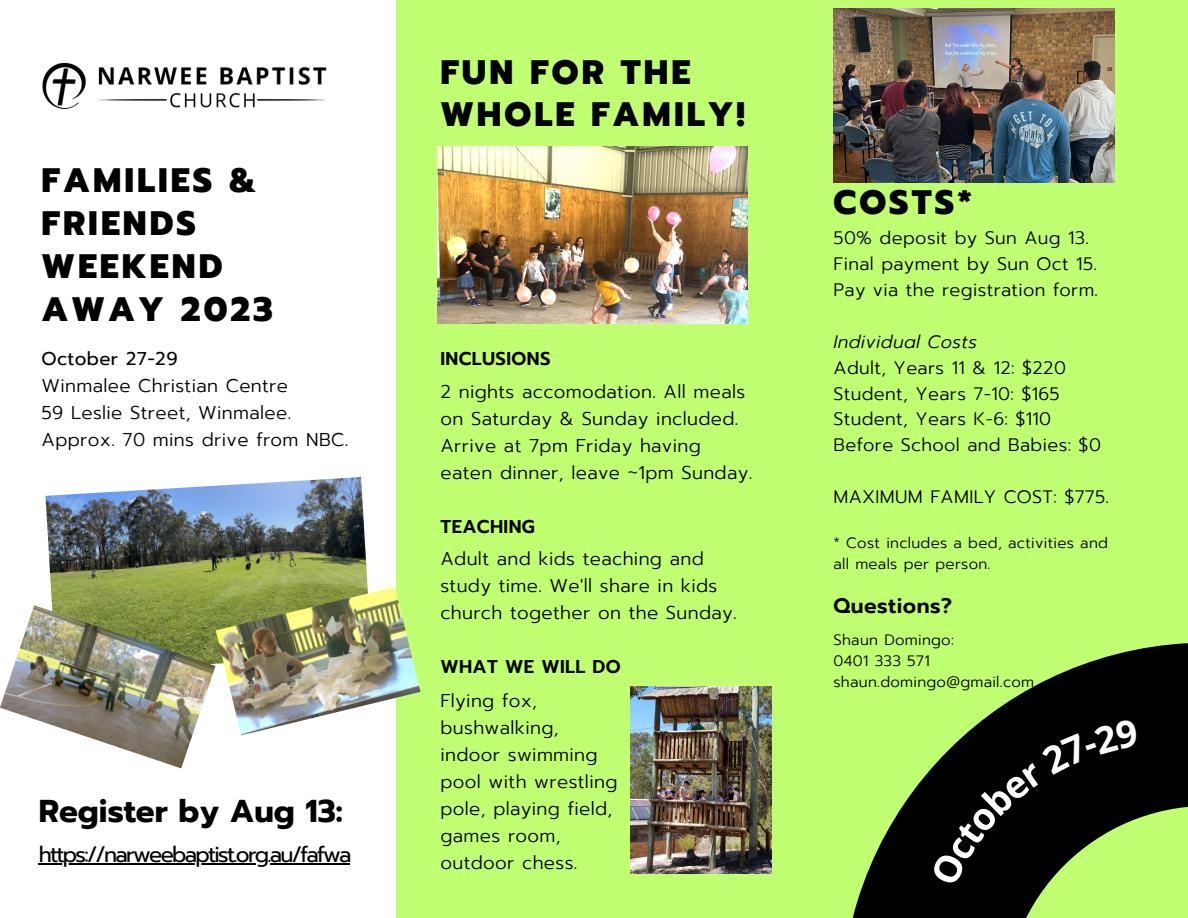
<style>
.page{position:relative;width:1188px;height:918px;background:#c1ff72}
.page>*{position:absolute;margin:0;border:0;box-sizing:border-box;transform-origin:0 0}
.t1{font:800 33.75px/42.8px "Prompt";letter-spacing:.09em;color:#000}
.t2{font:700 31.5px "Prompt";color:#000}
.t3{font:21.75px "Prompt";letter-spacing:-.08em;color:#000}
.t4{font:600 21px "Prompt";letter-spacing:.02em;color:#000}
.t5{font:300 18.45px/27px "Prompt";letter-spacing:.02em;color:#000}
.t6{font:600 18.45px "Prompt";letter-spacing:.02em;color:#000}
.t7{font:18.45px "Prompt";letter-spacing:.02em;color:#000}
.t8{font:300 18px "Prompt";letter-spacing:.02em;color:#000}
.t9{font:italic 300 18px "Prompt";letter-spacing:.02em;color:#000}
.t10{font:300 15px/21.3px "Prompt";letter-spacing:.02em;color:#000}
</style>
<div class="page">
<svg style="left:852px;top:643px;width:336px;height:275px"></svg>
<div style="left:0;top:0;width:396px;height:918px;background:#fff"></div>
<img style="left:42px;top:62px;width:285px;height:48px">
<img style="left:631px;top:686px;width:140px;height:188px">
<img style="left:45px;top:477px;width:323px;height:128px">
<img style="left:438px;top:146px;width:309px;height:178px">
<img style="left:0;top:605px;width:216px;height:163px">
<img style="left:834px;top:8px;width:281px;height:174px">
<img style="left:216px;top:587px;width:205px;height:148px">
<hr style="left:39px;top:864px;width:311px;height:1px;background:#000">
<svg style="left:930px;top:719px;width:208px;height:167px"></svg>
<p class="t1" style="left:42px;top:160px;width:233px">FAMILIES &amp;<br>FRIENDS<br>WEEKEND<br>AWAY 2023</p>
<p class="t7" style="left:42px;top:345px;width:138px">October 27-29</p>
<p class="t5" style="left:42px;top:372px;width:248px">Winmalee Christian Centre</p>
<p class="t5" style="left:42px;top:399px;width:251px">59 Leslie Street, Winmalee.</p>
<p class="t5" style="left:42px;top:426px;width:308px">Approx. 70 mins drive from NBC.</p>
<p class="t2" style="left:39px;top:788px;width:306px">Register by Aug 13:</p>
<p class="t3" style="left:39px;top:839px;width:314px">https://narweebaptist.org.au/fafwa</p>
<p class="t1" style="left:440px;top:51px;width:306px">FUN FOR THE<br>WHOLE FAMILY!</p>
<p class="t6" style="left:440px;top:345px;width:112px">INCLUSIONS</p>
<p class="t5" style="left:440px;top:378px;width:306px">2 nights accomodation. All meals on Saturday &amp; Sunday included.</p>
<p class="t5" style="left:440px;top:432px;width:313px">Arrive at 7pm Friday having eaten dinner, leave ~1pm Sunday.</p>
<p class="t6" style="left:440px;top:513px;width:96px">TEACHING</p>
<p class="t5" style="left:440px;top:545px;width:298px">Adult and kids teaching and study time. We'll share in kids church together on the Sunday.</p>
<p class="t6" style="left:440px;top:653px;width:182px">WHAT WE WILL DO</p>
<p class="t5" style="left:440px;top:687px;width:178px">Flying fox, bushwalking, indoor swimming pool with wrestling pole, playing field, games room, outdoor chess.</p>
<p class="t1" style="left:834px;top:182px;width:140px">COSTS*</p>
<p class="t8" style="left:834px;top:225px;width:257px">50% deposit by Sun Aug 13.</p>
<p class="t8" style="left:834px;top:251px;width:265px">Final payment by Sun Oct 15.</p>
<p class="t8" style="left:834px;top:276px;width:266px">Pay via the registration form.</p>
<p class="t9" style="left:834px;top:328px;width:145px">Individual Costs</p>
<p class="t8" style="left:834px;top:354px;width:234px">Adult, Years 11 &amp; 12: $220</p>
<p class="t8" style="left:834px;top:380px;width:228px">Student, Years 7-10: $165</p>
<p class="t8" style="left:834px;top:406px;width:219px">Student, Years K-6: $110</p>
<p class="t8" style="left:834px;top:432px;width:269px">Before School and Babies: $0</p>
<p class="t8" style="left:834px;top:483px;width:277px">MAXIMUM FAMILY COST: $775.</p>
<p class="t10" style="left:834px;top:532px;width:276px">* Cost includes a bed, activities and all meals per person.</p>
<p class="t4" style="left:834px;top:590px;width:120px">Questions?</p>
<p class="t10" style="left:834px;top:629px;width:122px">Shaun Domingo:</p>
<p class="t10" style="left:834px;top:650px;width:98px">0401 333 571</p>
<p class="t10" style="left:834px;top:672px;width:202px">shaun.domingo@gmail.com</p>
</div>
